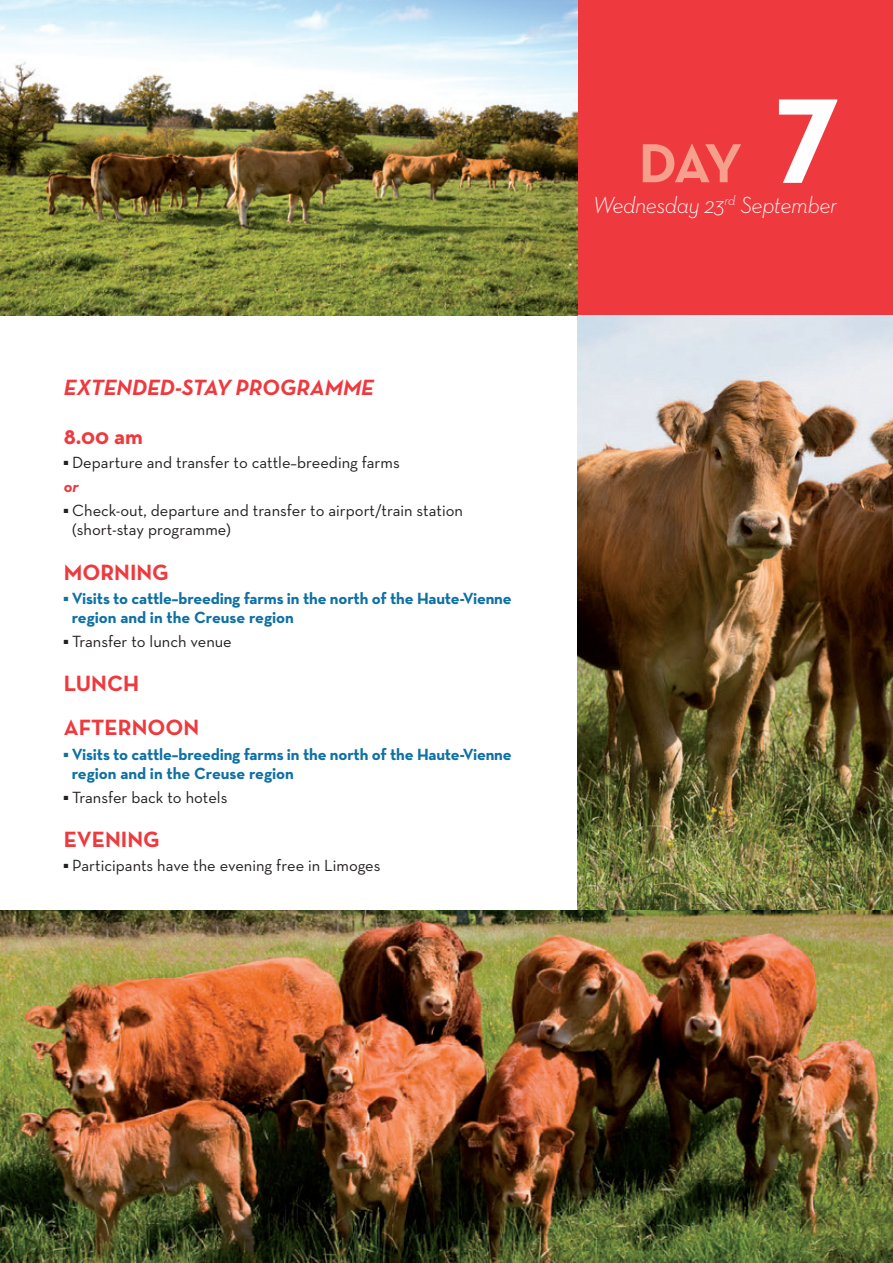
<style>
.page{position:relative;width:893px;height:1263px;background:#fff}
.page>*{position:absolute;margin:0;border:0;box-sizing:border-box;transform-origin:0 0}
.t1{font:700 55.95px "Neutra Text";color:#f69f8c}
.t2{font:italic 300 23.7px "Neutra Text";letter-spacing:-.02em;color:#fff}
.t3{font:700 22.5px/44px "Neutra Text";color:#ee3a3e}
.t4{font:italic 700 22.5px "Neutra Text";color:#ee3a3e}
.t5{font:16.5px/24px "Neutra Text";color:#231f20}
.t6{font:700 16.5px/19.8px "Neutra Text";letter-spacing:-.01em;color:#0e70a4}
.s1{font-weight:700;font-style:italic;color:#ee3a3e}
</style>
<div class="page">
<div style="left:577px;top:0;width:316px;height:316px;background:#ee3a3e"></div>
<svg style="left:779px;top:99px;width:58px;height:84px"></svg>
<img style="left:577px;top:315px;width:316px;height:595px">
<img style="left:0;top:910px;width:893px;height:353px">
<img style="left:0;top:0;width:577px;height:316px">
<h3 class="t4" style="left:64px;top:374px;width:312px">EXTENDED-STAY PROGRAMME</h3>
<h3 class="t3" style="left:64px;top:413px;width:81px">8.00 am</h3>
<p class="t5" style="left:64px;top:450px;width:337px">■ Departure and transfer to cattle–breeding farms <span class="s1">or</span></p>
<p class="t5" style="left:72px;top:500px;width:392px;line-height:19.8px;text-indent:-8px">■ Check-out, departure and transfer to airport/train station (short-stay programme)</p>
<h3 class="t3" style="left:64px;top:549px;width:107px">MORNING</h3>
<p class="t6" style="left:72px;top:588px;width:441px;text-indent:-8px">■ Visits to cattle–breeding farms in the north of the Haute-Vienne region and in the Creuse region</p>
<p class="t5" style="left:64px;top:629px;width:170px">■ Transfer to lunch venue</p>
<h3 class="t3" style="left:64px;top:661px;width:137px">LUNCH<br>AFTERNOON</h3>
<p class="t6" style="left:72px;top:744px;width:441px;text-indent:-8px">■ Visits to cattle–breeding farms in the north of the Haute-Vienne region and in the Creuse region</p>
<p class="t5" style="left:64px;top:785px;width:165px">■ Transfer back to hotels</p>
<h3 class="t3" style="left:64px;top:817px;width:97px">EVENING</h3>
<p class="t5" style="left:64px;top:853px;width:318px">■ Participants have the evening free in Limoges</p>
<h1 class="t1" style="left:639px;top:128px;width:105px">DAY</h1>
<h2 class="t2" style="left:593px;top:190px;width:246px">Wednesday 23<sup>rd</sup> September</h2>
</div>
